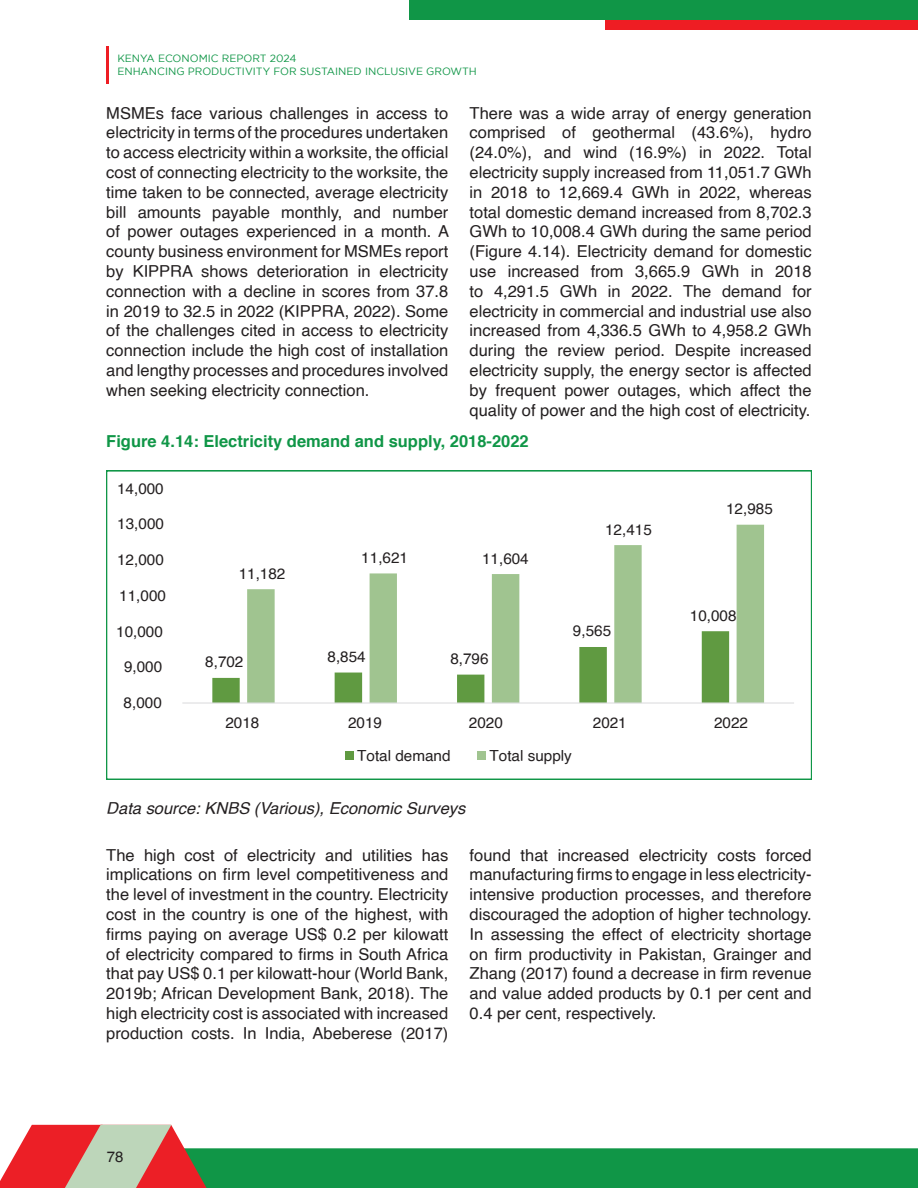
<style>
.page{position:relative;width:918px;height:1188px;background:#fff}
.page>*{position:absolute;margin:0;border:0;box-sizing:border-box;transform-origin:0 0}
.t1{font:16.5px/19.8px "Helvetica";color:#231f20;text-align:justify}
.t2{font:700 16.5px "Helvetica";color:#109647}
.t3{font:italic 16.5px "Helvetica";color:#231f20}
.t4{font:15.3px "Helvetica";color:#231f20}
.t5{font:15px "Helvetica";color:#231f20}
.t6{font:10.5px/12.6px "Gotham";color:#109647}
</style>
<div class="page">
<div style="left:605px;top:11px;width:313px;height:19px;background:#ee1d23"></div>
<svg style="left:0;top:1125px;width:918px;height:63px"></svg>
<hr style="left:106px;top:46px;width:3px;height:38px;background:#ee1d23">
<div style="left:410px;top:0;width:508px;height:19px;background:#109647"></div>
<svg style="left:106px;top:471px;width:706px;height:309px"></svg>
<p class="t6" style="left:117px;top:52px;width:361px">KENYA ECONOMIC REPORT 2024<br>ENHANCING PRODUCTIVITY FOR SUSTAINED INCLUSIVE GROWTH</p>
<p class="t1" style="left:106px;top:103px;width:344px">MSMEs face various challenges in access to electricity in terms of the procedures undertaken to access electricity within a worksite, the official cost of connecting electricity to the worksite, the time taken to be connected, average electricity bill amounts payable monthly, and number of power outages experienced in a month. A county business environment for MSMEs report by KIPPRA shows deterioration in electricity connection with a decline in scores from 37.8 in 2019 to 32.5 in 2022 (KIPPRA, 2022). Some of the challenges cited in access to electricity connection include the high cost of installation and lengthy processes and procedures involved when seeking electricity connection.</p>
<p class="t1" style="left:470px;top:103px;width:344px">There was a wide array of energy generation comprised of geothermal (43.6%), hydro (24.0%), and wind (16.9%) in 2022. Total electricity supply increased from 11,051.7 GWh in 2018 to 12,669.4 GWh in 2022, whereas total domestic demand increased from 8,702.3<br>GWh to 10,008.4 GWh during the same period (Figure 4.14). Electricity demand for domestic use increased from 3,665.9 GWh in 2018 to 4,291.5 GWh in 2022. The demand for electricity in commercial and industrial use also increased from 4,336.5 GWh to 4,958.2 GWh during the review period. Despite increased electricity supply, the energy sector is affected by frequent power outages, which affect the quality of power and the high cost of electricity.</p>
<p class="t2" style="left:106px;top:428px;width:424px">Figure 4.14: Electricity demand and supply, 2018-2022</p>
<p class="t4" style="left:117px;top:476px;width:48px">14,000</p>
<p class="t4" style="left:117px;top:512px;width:48px">13,000</p>
<p class="t4" style="left:117px;top:548px;width:48px">12,000</p>
<p class="t4" style="left:119px;top:584px;width:48px">11,000</p>
<p class="t4" style="left:116px;top:620px;width:48px">10,000</p>
<p class="t4" style="left:124px;top:655px;width:40px">9,000</p>
<p class="t4" style="left:124px;top:691px;width:40px">8,000</p>
<p class="t4" style="left:239px;top:561px;width:48px">11,182</p>
<p class="t4" style="left:361px;top:546px;width:48px">11,621</p>
<p class="t4" style="left:482px;top:546px;width:48px">11,604</p>
<p class="t4" style="left:205px;top:650px;width:40px">8,702</p>
<p class="t4" style="left:328px;top:645px;width:40px">8,854</p>
<p class="t4" style="left:450px;top:647px;width:40px">8,796</p>
<p class="t4" style="left:605px;top:517px;width:48px">12,415</p>
<p class="t4" style="left:573px;top:619px;width:40px">9,565</p>
<p class="t4" style="left:726px;top:497px;width:48px">12,985</p>
<p class="t4" style="left:690px;top:603px;width:48px">10,008</p>
<p class="t4" style="left:225px;top:711px;width:35px">2018</p>
<p class="t4" style="left:348px;top:711px;width:35px">2019</p>
<p class="t4" style="left:469px;top:711px;width:35px">2020</p>
<p class="t4" style="left:593px;top:711px;width:35px">2021</p>
<p class="t4" style="left:714px;top:711px;width:35px">2022</p>
<p class="t4" style="left:357px;top:744px;width:95px">Total demand</p>
<p class="t4" style="left:490px;top:744px;width:84px">Total supply</p>
<p class="t3" style="left:106px;top:795px;width:361px">Data source: KNBS (Various), Economic Surveys</p>
<p class="t1" style="left:106px;top:845px;width:344px">The high cost of electricity and utilities has implications on firm level competitiveness and the level of investment in the country. Electricity cost in the country is one of the highest, with firms paying on average US$ 0.2 per kilowatt of electricity compared to firms in South Africa that pay US$ 0.1 per kilowatt-hour (World Bank, 2019b; African Development Bank, 2018). The high electricity cost is associated with increased production costs. In India, Abeberese (2017)</p>
<p class="t1" style="left:470px;top:845px;width:344px">found that increased electricity costs forced manufacturing firms to engage in less electricity&shy;intensive production processes, and therefore discouraged the adoption of higher technology.<br>In assessing the effect of electricity shortage on firm productivity in Pakistan, Grainger and Zhang (2017) found a decrease in firm revenue and value added products by 0.1 per cent and 0.4 per cent, respectively.</p>
<p class="t5" style="left:107px;top:1145px;width:18px">78</p>
</div>
